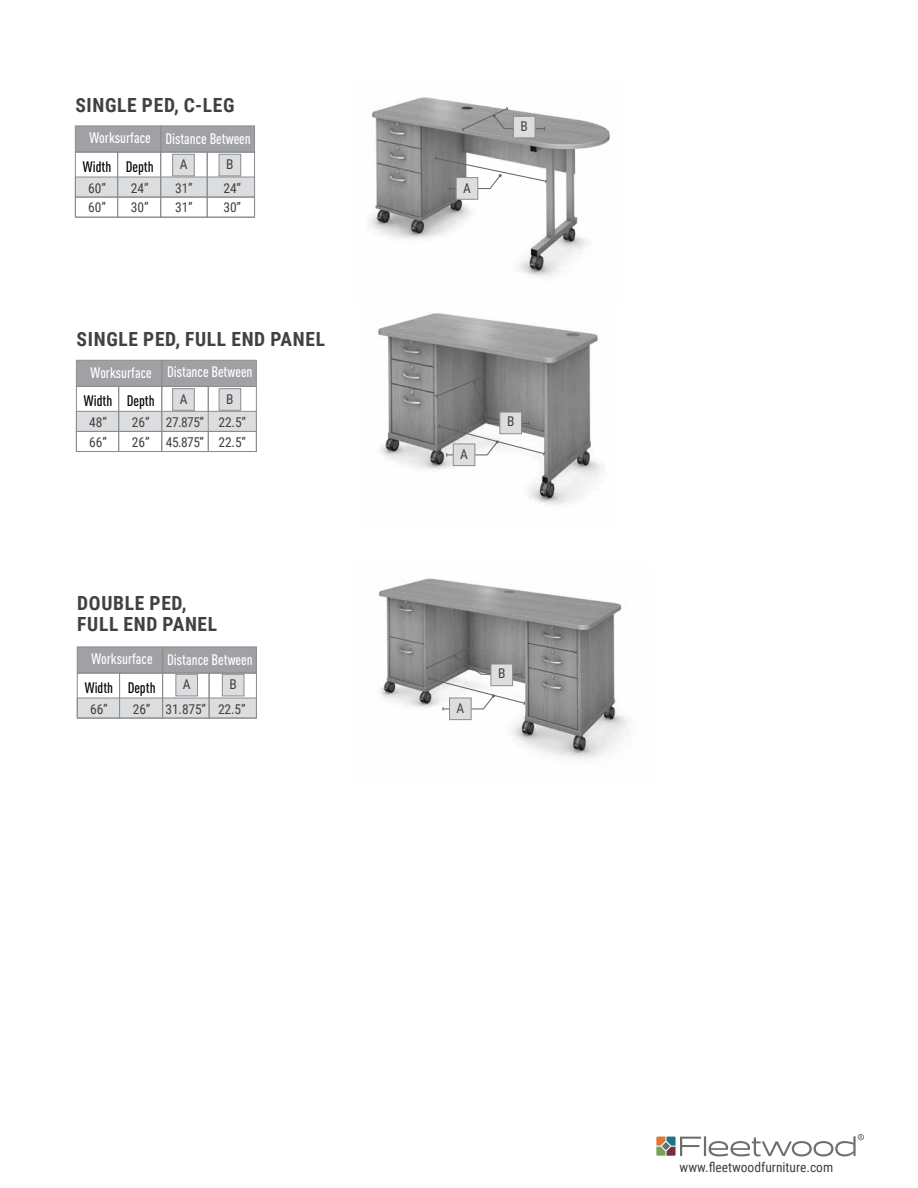
<style>
.page{position:relative;width:918px;height:1188px;background:#fff}
.page>*{position:absolute;margin:0;border:0;box-sizing:border-box;transform-origin:0 0}
.t1{font:700 19.5px/21px "Roboto Condensed";letter-spacing:.035em;color:#414042}
.t2{font:500 condensed 15px "DINOT";color:#fff}
.t3{font:500 condensed 15px "DINOT";color:#000}
.t4{font:13.5px/19.5px "Roboto Condensed";letter-spacing:-.01em;color:#414042}
.t5{font:13.5px/19.5px "Roboto Condensed";letter-spacing:-.04em;color:#414042}
</style>
<div class="page">
<img style="left:378px;top:313px;width:227px;height:192px">
<svg style="left:435px;top:374px;width:110px;height:83px"></svg>
<div style="left:453px;top:444px;width:22px;height:22px;background:#dcddde;border:1px solid #8a8c8e"></div>
<div style="left:208px;top:386px;width:49px;height:66px;border:1px solid #8a8c8e"></div>
<div style="left:75px;top:177px;width:180px;height:20px;background:#dcddde;border:1px solid #8a8c8e"></div>
<div style="left:160px;top:126px;width:95px;height:26px;background:#9fa1a4;border:1px solid #8a8c8e"></div>
<div style="left:75px;top:197px;width:180px;height:21px;border:1px solid #8a8c8e"></div>
<div style="left:75px;top:126px;width:86px;height:26px;background:#9fa1a4;border:1px solid #8a8c8e"></div>
<div style="left:75px;top:152px;width:43px;height:66px;border:1px solid #8a8c8e"></div>
<div style="left:117px;top:152px;width:44px;height:66px;border:1px solid #8a8c8e"></div>
<div style="left:160px;top:152px;width:48px;height:66px;border:1px solid #8a8c8e"></div>
<div style="left:207px;top:152px;width:48px;height:66px;border:1px solid #8a8c8e"></div>
<img style="left:370px;top:97px;width:240px;height:180px">
<svg style="left:461px;top:106px;width:84px;height:26px;background:#a7a7a7"></svg>
<div style="left:513px;top:116px;width:22px;height:22px;background:#dcddde;border:1px solid #8a8c8e"></div>
<svg style="left:434px;top:156px;width:113px;height:34px"></svg>
<div style="left:456px;top:177px;width:22px;height:23px;background:#dcddde;border:1px solid #8a8c8e"></div>
<div style="left:76px;top:411px;width:181px;height:21px;background:#dcddde;border:1px solid #8a8c8e"></div>
<div style="left:161px;top:360px;width:96px;height:27px;background:#9fa1a4;border:1px solid #8a8c8e"></div>
<div style="left:76px;top:431px;width:181px;height:21px;border:1px solid #8a8c8e"></div>
<div style="left:76px;top:360px;width:86px;height:27px;background:#9fa1a4;border:1px solid #8a8c8e"></div>
<div style="left:76px;top:386px;width:43px;height:66px;border:1px solid #8a8c8e"></div>
<div style="left:118px;top:386px;width:44px;height:66px;border:1px solid #8a8c8e"></div>
<div style="left:161px;top:386px;width:48px;height:66px;border:1px solid #8a8c8e"></div>
<div style="left:77px;top:698px;width:180px;height:20px;background:#dcddde;border:1px solid #8a8c8e"></div>
<div style="left:162px;top:647px;width:95px;height:26px;background:#9fa1a4;border:1px solid #8a8c8e"></div>
<div style="left:77px;top:647px;width:86px;height:26px;background:#9fa1a4;border:1px solid #8a8c8e"></div>
<div style="left:77px;top:673px;width:43px;height:45px;border:1px solid #8a8c8e"></div>
<div style="left:119px;top:673px;width:44px;height:45px;border:1px solid #8a8c8e"></div>
<div style="left:162px;top:673px;width:47px;height:45px;border:1px solid #8a8c8e"></div>
<div style="left:209px;top:673px;width:48px;height:45px;border:1px solid #8a8c8e"></div>
<img style="left:379px;top:578px;width:250px;height:181px">
<svg style="left:425px;top:646px;width:101px;height:65px"></svg>
<div style="left:449px;top:698px;width:23px;height:22px;background:#dcddde;border:1px solid #8a8c8e"></div>
<div style="left:172px;top:154px;width:23px;height:22px;background:#dcddde;border:1px solid #8a8c8e"></div>
<div style="left:219px;top:154px;width:22px;height:22px;background:#dcddde;border:1px solid #8a8c8e"></div>
<div style="left:176px;top:674px;width:22px;height:22px;background:#dcddde;border:1px solid #8a8c8e"></div>
<div style="left:222px;top:674px;width:22px;height:22px;background:#dcddde;border:1px solid #8a8c8e"></div>
<div style="left:172px;top:388px;width:23px;height:23px;background:#dcddde;border:1px solid #8a8c8e"></div>
<div style="left:219px;top:388px;width:22px;height:23px;background:#dcddde;border:1px solid #8a8c8e"></div>
<svg style="left:656px;top:1137px;width:45px;height:19px"></svg>
<hr style="left:704px;top:1136px;width:2px;height:20px;background:#6f6e6d">
<svg style="left:709px;top:1134px;width:155px;height:22px"></svg>
<h1 class="t1" style="left:75px;top:94px;width:161px">SINGLE PED, C-LEG</h1>
<p class="t2" style="left:90px;top:129px;width:63px">Worksurface</p>
<p class="t3" style="left:83px;top:157px;width:30px">Width</p>
<p class="t4" style="left:88px;top:178px;width:19px">60”<br>60”</p>
<p class="t3" style="left:126px;top:157px;width:29px">Depth</p>
<p class="t4" style="left:131px;top:178px;width:19px">24”<br>30”</p>
<p class="t2" style="left:165px;top:130px;width:87px">Distance Between</p>
<p class="t4" style="left:180px;top:154px;width:9px">A</p>
<p class="t4" style="left:226px;top:154px;width:9px">B</p>
<p class="t4" style="left:175px;top:178px;width:19px">31”<br>31”</p>
<p class="t4" style="left:224px;top:178px;width:19px">24”<br>30”</p>
<h1 class="t1" style="left:77px;top:328px;width:250px">SINGLE PED, FULL END PANEL</h1>
<p class="t2" style="left:91px;top:364px;width:63px">Worksurface</p>
<p class="t3" style="left:84px;top:392px;width:30px">Width</p>
<p class="t4" style="left:89px;top:412px;width:19px">48”<br>66”</p>
<p class="t3" style="left:127px;top:392px;width:29px">Depth</p>
<p class="t4" style="left:132px;top:412px;width:19px">26”<br>26”</p>
<p class="t2" style="left:167px;top:363px;width:87px">Distance Between</p>
<p class="t4" style="left:180px;top:388px;width:9px">A</p>
<p class="t4" style="left:226px;top:388px;width:9px">B</p>
<p class="t5" style="left:166px;top:412px;width:40px">27.875”<br>45.875”</p>
<p class="t4" style="left:219px;top:412px;width:29px">22.5”<br>22.5”</p>
<h1 class="t1" style="left:77px;top:592px;width:142px">DOUBLE PED,<br>FULL END PANEL</h1>
<p class="t2" style="left:91px;top:650px;width:63px">Worksurface</p>
<p class="t2" style="left:167px;top:651px;width:87px">Distance Between</p>
<p class="t3" style="left:85px;top:678px;width:30px">Width</p>
<p class="t4" style="left:90px;top:699px;width:19px">66”</p>
<p class="t3" style="left:128px;top:678px;width:29px">Depth</p>
<p class="t4" style="left:133px;top:699px;width:19px">26”</p>
<p class="t4" style="left:183px;top:674px;width:9px">A</p>
<p class="t4" style="left:230px;top:674px;width:9px">B</p>
<p class="t4" style="left:166px;top:699px;width:82px">31.875” 22.5”</p>
<p class="t4" style="left:463px;top:177px;width:9px">A</p>
<p class="t4" style="left:521px;top:115px;width:9px">B</p>
<p class="t4" style="left:460px;top:444px;width:9px">A</p>
<p class="t4" style="left:507px;top:411px;width:9px">B</p>
<p class="t4" style="left:457px;top:698px;width:9px">A</p>
<p class="t4" style="left:498px;top:663px;width:9px">B</p>
<p class="t4" style="left:680px;top:1157px;width:155px">www.fleetwoodfurniture.com</p>
</div>
